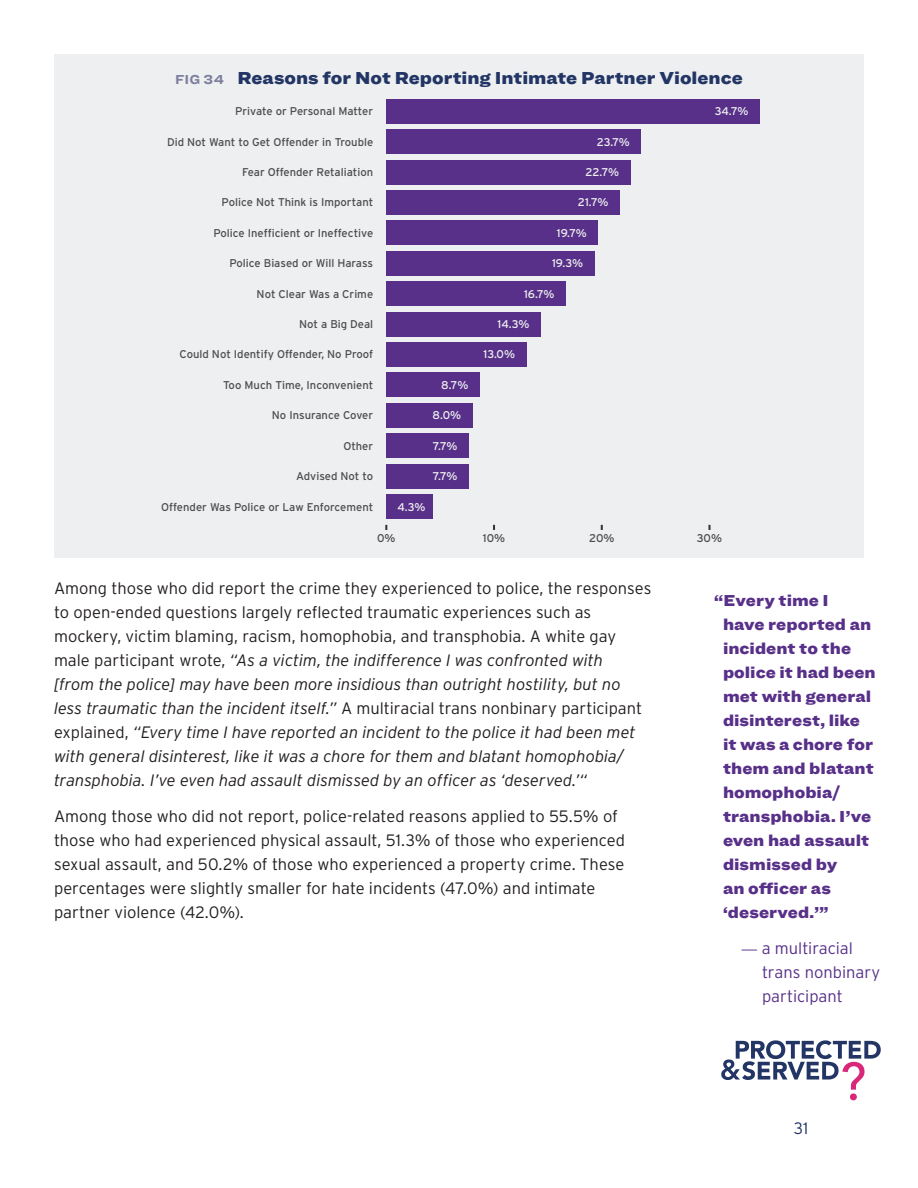
<style>
.page{position:relative;width:918px;height:1188px;background:#fff}
.page>*{position:absolute;margin:0;border:0;box-sizing:border-box;transform-origin:0 0}
.graph_title{font:900 18px "Ringside Wide";color:#223565}
.body{font:italic 300 16.5px/24px "Interstate";letter-spacing:-.005em;color:#231f20}
.body-2{font:300 16.5px/24px "Interstate";color:#231f20}
.pullquote{font:900 16.5px/24px "Ringside Wide";color:#583089}
.t1{font:300 16.5px/24px "Interstate";color:#583089}
.t2{font:300 16.5px "Interstate";color:#223565}
.t3{font:11.25px "Interstate";color:#4c4d4d}
.t4{font:11.25px "Interstate";color:#eef0f0}
.s1{font-weight:700;font-size:13.5px;color:#7e7e9d}
.s2{font-style:normal}
.s3{font-family:"Chaparral Pro";font-weight:400}
</style>
<div class="page">
<svg style="left:721px;top:1040px;width:160px;height:60px"></svg>
<div style="left:54px;top:54px;width:810px;height:504px;background:#edeff0"></div>
<div style="left:386px;top:99px;width:374px;height:24px;background:#583089"></div>
<div style="left:386px;top:312px;width:155px;height:24px;background:#583089"></div>
<div style="left:386px;top:282px;width:180px;height:24px;background:#583089"></div>
<div style="left:386px;top:403px;width:86px;height:25px;background:#583089"></div>
<div style="left:386px;top:342px;width:140px;height:25px;background:#583089"></div>
<div style="left:386px;top:190px;width:234px;height:25px;background:#583089"></div>
<div style="left:386px;top:221px;width:212px;height:24px;background:#583089"></div>
<div style="left:386px;top:251px;width:209px;height:24px;background:#583089"></div>
<div style="left:386px;top:494px;width:47px;height:25px;background:#583089"></div>
<div style="left:386px;top:129px;width:255px;height:25px;background:#583089"></div>
<div style="left:386px;top:464px;width:83px;height:24px;background:#583089"></div>
<div style="left:386px;top:160px;width:245px;height:24px;background:#583089"></div>
<div style="left:386px;top:373px;width:94px;height:24px;background:#583089"></div>
<div style="left:386px;top:434px;width:83px;height:24px;background:#583089"></div>
<svg style="left:708px;top:525px;width:3px;height:5px"></svg>
<h4 class="graph_title" style="left:175px;top:64px;width:569px"><span class="s1">Fig 34</span> Reasons for Not Reporting Intimate Partner Violence</h4>
<p class="t4" style="left:715px;top:105px;width:35px">34.7%</p>
<p class="t3" style="left:235px;top:105px;width:140px">Private or Personal Matter</p>
<p class="t3" style="left:167px;top:135px;width:208px">Did Not Want to Get Offender in Trouble</p>
<p class="t4" style="left:597px;top:135px;width:35px">23.7%</p>
<p class="t3" style="left:242px;top:166px;width:133px">Fear Offender Retaliation</p>
<p class="t4" style="left:586px;top:166px;width:35px">22.7%</p>
<p class="t3" style="left:222px;top:196px;width:153px">Police Not Think is Important</p>
<p class="t3" style="left:213px;top:227px;width:161px">Police Inefficient or Ineffective</p>
<p class="t3" style="left:229px;top:257px;width:145px">Police Biased or Will Harass</p>
<p class="t4" style="left:578px;top:196px;width:32px">21.7%</p>
<p class="t4" style="left:557px;top:227px;width:32px">19.7%</p>
<p class="t4" style="left:552px;top:257px;width:33px">19.3%</p>
<p class="t3" style="left:257px;top:287px;width:118px">Not Clear Was a Crime</p>
<p class="t4" style="left:524px;top:287px;width:32px">16.7%</p>
<p class="t3" style="left:299px;top:318px;width:76px">Not a Big Deal</p>
<p class="t4" style="left:498px;top:318px;width:33px">14.3%</p>
<p class="t3" style="left:180px;top:348px;width:195px">Could Not Identify Offender, No Proof</p>
<p class="t4" style="left:484px;top:348px;width:33px">13.0%</p>
<p class="t3" style="left:223px;top:379px;width:152px">Too Much Time, Inconvenient</p>
<p class="t4" style="left:441px;top:379px;width:29px">8.7%</p>
<p class="t3" style="left:272px;top:409px;width:103px">No Insurance Cover</p>
<p class="t4" style="left:433px;top:409px;width:30px">8.0%</p>
<p class="t3" style="left:343px;top:439px;width:31px">Other</p>
<p class="t4" style="left:433px;top:439px;width:26px">7.7%</p>
<p class="t3" style="left:296px;top:470px;width:79px">Advised Not to</p>
<p class="t4" style="left:433px;top:470px;width:26px">7.7%</p>
<p class="t3" style="left:161px;top:500px;width:214px">Offender Was Police or Law Enforcement</p>
<p class="t4" style="left:397px;top:500px;width:30px">4.3%</p>
<p class="t3" style="left:377px;top:532px;width:20px">0%</p>
<p class="t3" style="left:483px;top:532px;width:24px">10%</p>
<p class="t3" style="left:589px;top:532px;width:27px">20%</p>
<p class="t3" style="left:697px;top:532px;width:27px">30%</p>
<p class="body" style="left:54px;top:576px;width:599px"><span class="s2">Among those who did report the crime they experienced to police, the responses to open-ended questions largely reflected traumatic experiences such as mockery, victim blaming, racism, homophobia, and transphobia. A white gay male participant wrote,</span> “As a victim, the indifference I was confronted with<br>[from the police] may have been more insidious than outright hostility, but no less traumatic than the incident itself.” <span class="s2">A multiracial trans nonbinary participant explained,</span> “Every time I have reported an incident to the police it had been met with general disinterest, like it was a chore for them and blatant homophobia/ transphobia. I’ve even had assault dismissed by an officer as ‘deserved.’“</p>
<p class="body-2" style="left:54px;top:804px;width:573px">Among those who did not report, police-related reasons applied to 55.5% of those who had experienced physical assault, 51.3% of those who experienced sexual assault, and 50.2% of those who experienced a property crime. These percentages were slightly smaller for hate incidents (47.0%) and intimate partner violence (42.0%).</p>
<p class="pullquote" style="left:723px;top:588px;width:154px;text-indent:-9px">“Every time I<br>have reported an incident to the police it had been met with general disinterest, like it was a chore for them and blatant homophobia/ transphobia. I’ve even had assault dismissed by<br>an officer as ‘deserved.’”</p>
<p class="t1" style="left:762px;top:936px;width:120px;text-indent:-21px"><span class="s3">—</span> a multiracial trans nonbinary participant</p>
<p class="t2" style="left:794px;top:1119px;width:16px">31</p>
</div>
